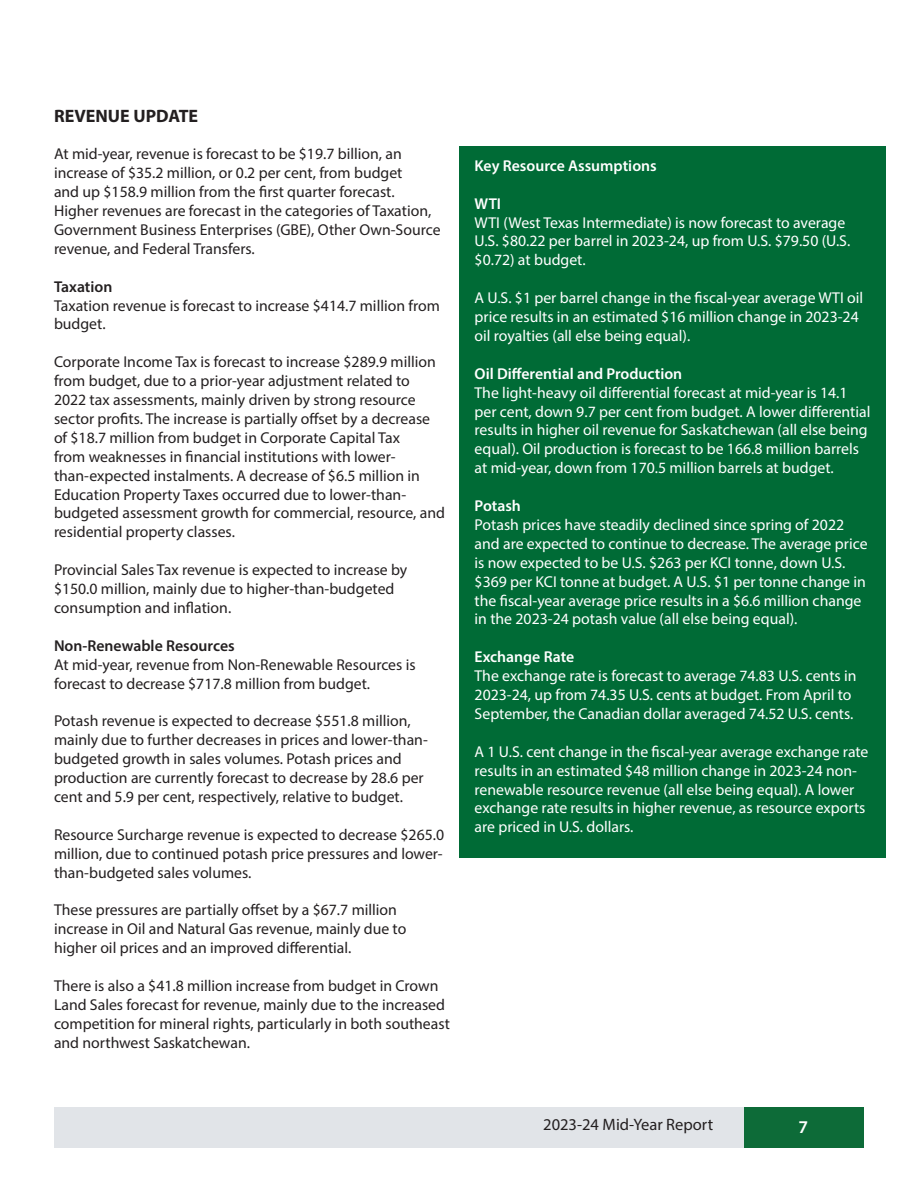
<style>
.page{position:relative;width:918px;height:1188px;background:#fff}
.page>*{position:absolute;margin:0;border:0;box-sizing:border-box;transform-origin:0 0}
.t1{font:700 18px "Myriad Pro";color:#231f20}
.t2{font:600 18px "Myriad Pro";color:#fff}
.t3{font:16.5px "Myriad Pro";color:#231f20}
.t4{font:15.75px/18.9px "Myriad Pro";color:#231f20}
.t5{font:15.75px/18.9px "Myriad Pro";color:#fff}
.t6{font:600 15.75px "Myriad Pro";color:#fff}
.t7{font:600 15.75px "Myriad Pro";color:#231f20}
</style>
<div class="page">
<div style="left:54px;top:1107px;width:810px;height:41px;background:#e1e4e8"></div>
<div style="left:744px;top:1107px;width:120px;height:41px;background:#0d6b38"></div>
<div style="left:459px;top:146px;width:427px;height:712px;background:#006b36"></div>
<p class="t1" style="left:54px;top:104px;width:146px">REVENUE UPDATE</p>
<p class="t4" style="left:54px;top:144px;width:388px">At mid-year, revenue is forecast to be $19.7 billion, an increase of $35.2 million, or 0.2 per cent, from budget<br>and up $158.9 million from the first quarter forecast.<br>Higher revenues are forecast in the categories of Taxation, Government Business Enterprises (GBE), Other Own-Source revenue, and Federal Transfers.</p>
<p class="t7" style="left:54px;top:276px;width:60px">Taxation</p>
<p class="t4" style="left:54px;top:296px;width:387px">Taxation revenue is forecast to increase $414.7 million from budget.</p>
<p class="t4" style="left:54px;top:352px;width:392px">Corporate Income Tax is forecast to increase $289.9 million from budget, due to a prior-year adjustment related to 2022 tax assessments, mainly driven by strong resource sector profits. The increase is partially offset by a decrease of $18.7 million from budget in Corporate Capital Tax<br>from weaknesses in financial institutions with lower&shy;than-expected instalments. A decrease of $6.5 million in Education Property Taxes occurred due to lower-than&shy;budgeted assessment growth for commercial, resource, and residential property classes.</p>
<p class="t4" style="left:54px;top:560px;width:355px">Provincial Sales Tax revenue is expected to increase by $150.0 million, mainly due to higher-than-budgeted consumption and inflation.</p>
<p class="t7" style="left:54px;top:635px;width:182px">Non-Renewable Resources</p>
<p class="t4" style="left:54px;top:655px;width:363px">At mid-year, revenue from Non-Renewable Resources is forecast to decrease $717.8 million from budget.</p>
<p class="t4" style="left:54px;top:711px;width:375px">Potash revenue is expected to decrease $551.8 million, mainly due to further decreases in prices and lower-than&shy;budgeted growth in sales volumes. Potash prices and production are currently forecast to decrease by 28.6 per cent and 5.9 per cent, respectively, relative to budget.</p>
<p class="t4" style="left:54px;top:825px;width:392px;text-align:justify">Resource Surcharge revenue is expected to decrease $265.0 million, due to continued potash price pressures and lower&shy;than-budgeted sales volumes.</p>
<p class="t4" style="left:54px;top:900px;width:354px">These pressures are partially offset by a $67.7 million increase in Oil and Natural Gas revenue, mainly due to higher oil prices and an improved differential.</p>
<p class="t4" style="left:54px;top:976px;width:397px">There is also a $41.8 million increase from budget in Crown Land Sales forecast for revenue, mainly due to the increased competition for mineral rights, particularly in both southeast and northwest Saskatchewan.</p>
<p class="t6" style="left:475px;top:156px;width:184px">Key Resource Assumptions</p>
<p class="t6" style="left:475px;top:193px;width:28px">WTI</p>
<p class="t5" style="left:475px;top:213px;width:377px">WTI (West Texas Intermediate) is now forecast to average<br>U.S. $80.22 per barrel in 2023-24, up from U.S. $79.50 (U.S. $0.72) at budget.</p>
<p class="t5" style="left:475px;top:288px;width:390px">A U.S. $1 per barrel change in the fiscal-year average WTI oil price results in an estimated $16 million change in 2023-24 oil royalties (all else being equal).</p>
<p class="t6" style="left:475px;top:363px;width:209px">Oil Differential and Production</p>
<p class="t5" style="left:475px;top:383px;width:397px">The light-heavy oil differential forecast at mid-year is 14.1 per cent, down 9.7 per cent from budget. A lower differential results in higher oil revenue for Saskatchewan (all else being equal). Oil production is forecast to be 166.8 million barrels at mid-year, down from 170.5 million barrels at budget.</p>
<p class="t6" style="left:475px;top:496px;width:48px">Potash</p>
<p class="t5" style="left:475px;top:515px;width:394px">Potash prices have steadily declined since spring of 2022 and are expected to continue to decrease. The average price is now expected to be U.S. $263 per KCI tonne, down U.S. $369 per KCI tonne at budget. A U.S. $1 per tonne change in the fiscal-year average price results in a $6.6 million change in the 2023-24 potash value (all else being equal).</p>
<p class="t6" style="left:475px;top:647px;width:101px">Exchange Rate</p>
<p class="t5" style="left:475px;top:666px;width:383px">The exchange rate is forecast to average 74.83 U.S. cents in<br>2023-24, up from 74.35 U.S. cents at budget. From April to<br>September, the Canadian dollar averaged 74.52 U.S. cents.</p>
<p class="t5" style="left:475px;top:742px;width:395px">A 1 U.S. cent change in the fiscal-year average exchange rate results in an estimated $48 million change in 2023-24 non&shy;renewable resource revenue (all else being equal). A lower exchange rate results in higher revenue, as resource exports are priced in U.S. dollars.</p>
<p class="t3" style="left:543px;top:1114px;width:171px">2023-24 Mid-Year Report</p>
<p class="t2" style="left:798px;top:1115px;width:11px">7</p>
</div>
